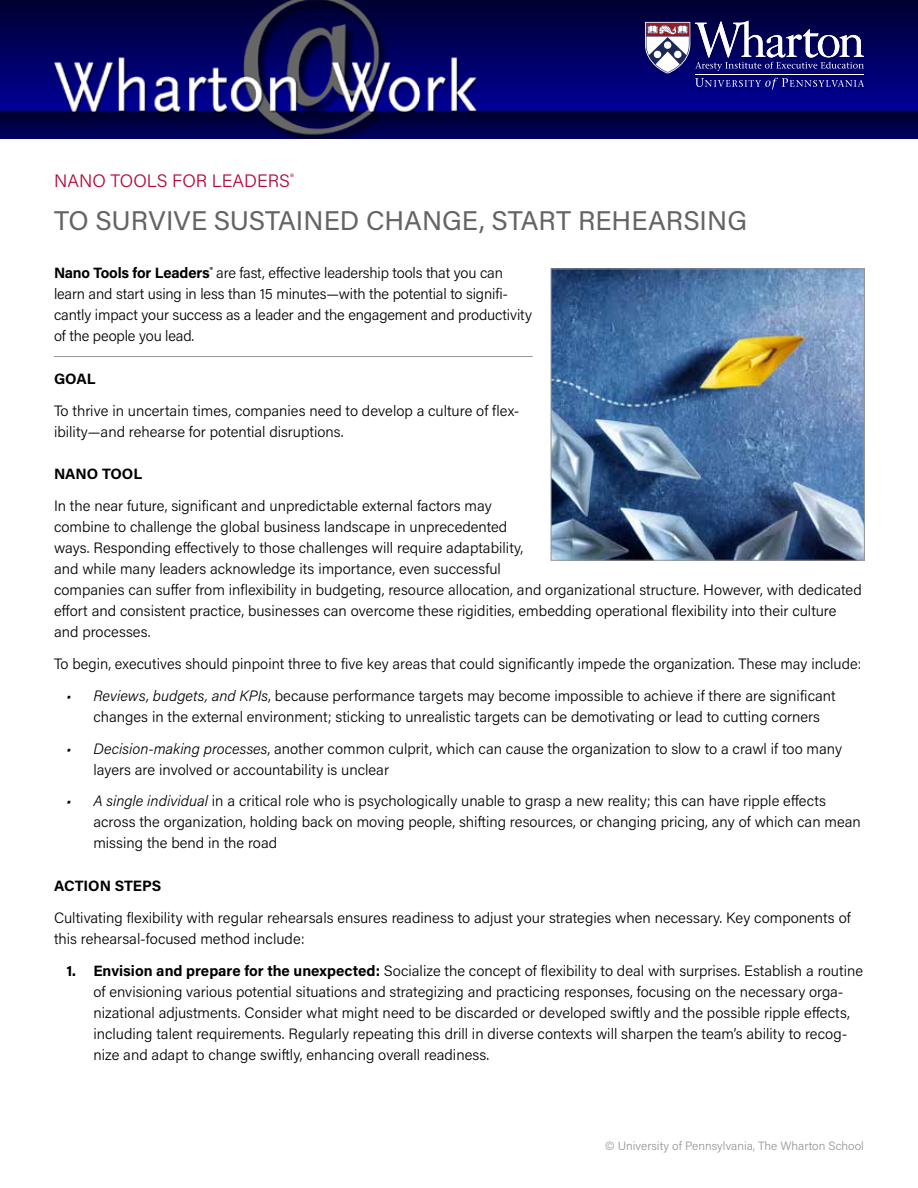
<style>
.page{position:relative;width:918px;height:1188px;background:#fff}
.page>*{position:absolute;margin:0;border:0;box-sizing:border-box;transform-origin:0 0}
.t1{font:27px "Acumin Pro";color:#636466}
.t2{font:300 18px "Acumin Pro";color:#b30838}
.t3{font:300 15px/21px "Acumin Pro";color:#000}
.t4{font:700 15px "Acumin Pro";color:#000}
.t5{font:300 12px "Acumin Pro";color:#939598}
.s1{font-weight:700}
.s2{font-style:italic}
</style>
<div class="page">
<img style="left:0;top:0;width:918px;height:138px">
<svg style="left:645px;top:21px;width:219px;height:69px;background:#3f3e88"></svg>
<hr style="left:54px;top:356px;width:479px;height:1px;background:#939598">
<img style="left:553px;top:270px;width:310px;height:289px">
<div style="left:551px;top:268px;width:314px;height:293px;border:1px solid #939598"></div>
<p class="t2" style="left:54px;top:168px;width:241px">NANO TOOLS FOR LEADERS<sup>®</sup></p>
<h1 class="t1" style="left:54px;top:202px;width:694px">TO SURVIVE SUSTAINED CHANGE, START REHEARSING</h1>
<p class="t3" style="left:54px;top:262px;width:479px"><span class="s1">Nano Tools for Leaders</span><sup>®</sup> are fast, effective leadership tools that you can learn and start using in less than 15 minutes—with the potential to signifi&shy;cantly impact your success as a leader and the engagement and productivity of the people you lead.</p>
<p class="t4" style="left:54px;top:368px;width:43px">GOAL</p>
<p class="t3" style="left:54px;top:399px;width:467px">To thrive in uncertain times, companies need to develop a culture of flex&shy;ibility—and rehearse for potential disruptions.</p>
<p class="t4" style="left:54px;top:464px;width:90px">NANO TOOL</p>
<p class="t3" style="left:54px;top:495px;width:809px">In the near future, significant and unpredictable external factors may<br>combine to challenge the global business landscape in unprecedented<br>ways. Responding effectively to those challenges will require adaptability,<br>and while many leaders acknowledge its importance, even successful<br>companies can suffer from inflexibility in budgeting, resource allocation, and organizational structure. However, with dedicated effort and consistent practice, businesses can overcome these rigidities, embedding operational flexibility into their culture and processes.</p>
<p class="t3" style="left:54px;top:653px;width:809px">To begin, executives should pinpoint three to five key areas that could significantly impede the organization. These may include:</p>
<p class="t3" style="left:93px;top:684px;width:744px;text-indent:-27px"><span class="s2">• Reviews, budgets, and KPIs</span>, because performance targets may become impossible to achieve if there are significant changes in the external environment; sticking to unrealistic targets can be demotivating or lead to cutting corners</p>
<p class="t3" style="left:93px;top:737px;width:750px;text-indent:-27px"><span class="s2">• Decision-making processes</span>, another common culprit, which can cause the organization to slow to a crawl if too many layers are involved or accountability is unclear</p>
<p class="t3" style="left:93px;top:790px;width:769px;text-indent:-27px"><span class="s2">• A single individual</span> in a critical role who is psychologically unable to grasp a new reality; this can have ripple effects across the organization, holding back on moving people, shifting resources, or changing pricing, any of which can mean missing the bend in the road</p>
<p class="t4" style="left:54px;top:875px;width:109px">ACTION STEPS</p>
<p class="t3" style="left:54px;top:906px;width:798px">Cultivating flexibility with regular rehearsals ensures readiness to adjust your strategies when necessary. Key components of this rehearsal-focused method include:</p>
<p class="t3" style="left:93px;top:959px;width:771px;text-indent:-27px"><span class="s1">1. Envision and prepare for the unexpected:</span> Socialize the concept of flexibility to deal with surprises. Establish a routine of envisioning various potential situations and strategizing and practicing responses, focusing on the necessary orga&shy;nizational adjustments. Consider what might need to be discarded or developed swiftly and the possible ripple effects, including talent requirements. Regularly repeating this drill in diverse contexts will sharpen the team’s ability to recog&shy;nize and adapt to change swiftly, enhancing overall readiness.</p>
<p class="t5" style="left:605px;top:1138px;width:260px">© University of Pennsylvania, The Wharton School</p>
</div>
